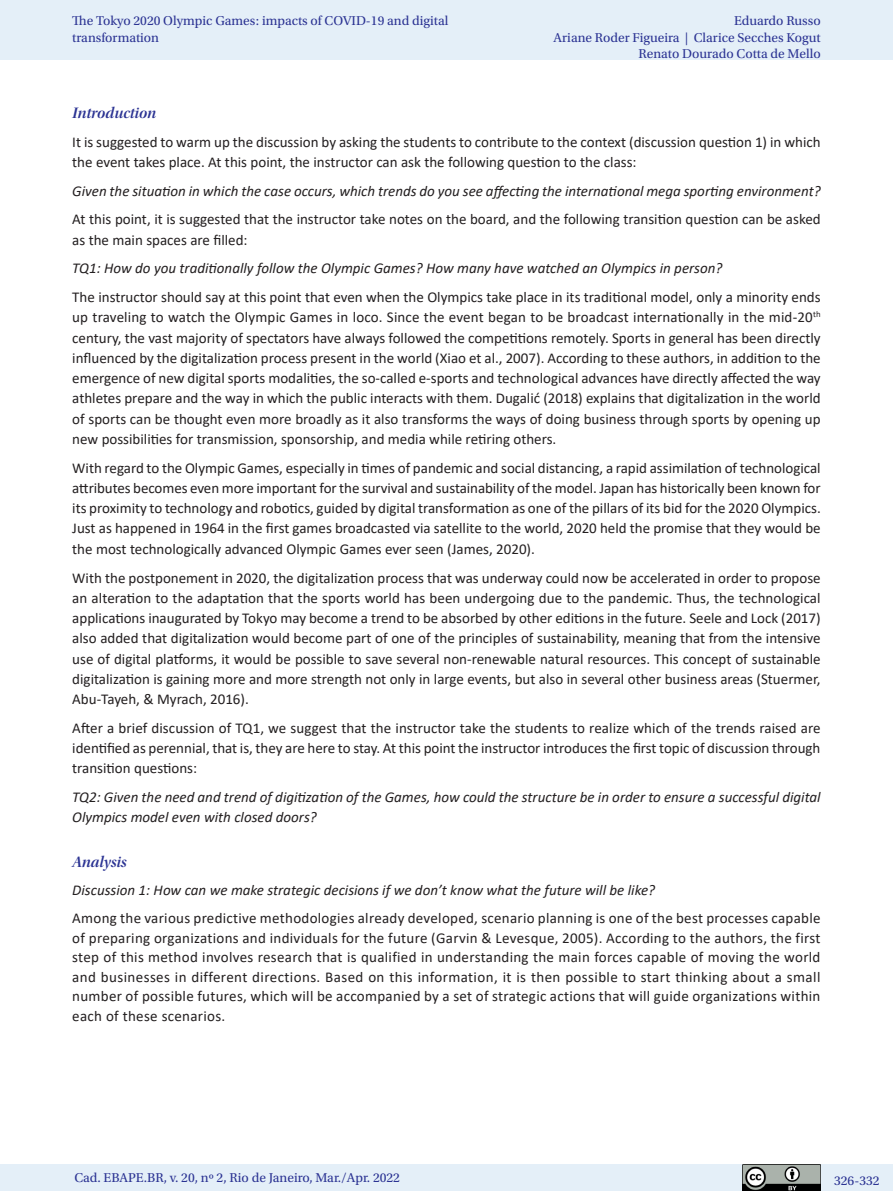
<style>
.page{position:relative;width:893px;height:1191px;background:#fff}
.page>*{position:absolute;margin:0;border:0;box-sizing:border-box;transform-origin:0 0}
._07_2_sub3{font:15.75px "Utopia Std Semibold Disp It";color:#2b3393}
._06_0_texto{font:15px/20.2px "Calibri";color:#231f20;text-align:justify}
._06_0_texto-2{font:italic 15px/20.2px "Calibri";color:#231f20}
.t1{font:13.5px/16.5px "Utopia Std";color:#2b3393}
</style>
<div class="page">
<div style="left:0;top:0;width:893px;height:60px;background:#e4eff8"></div>
<div style="left:0;top:1164px;width:893px;height:27px;background:#e4eff8"></div>
<img style="left:743px;top:1164px;width:78px;height:27px">
<p class="t1" style="left:72px;top:13px;width:378px">The Tokyo 2020 Olympic Games: impacts of COVID-19 and digital transformation</p>
<p class="t1" style="left:554px;top:13px;width:269px;text-align:right">Eduardo Russo<br>Ariane Roder Figueira | Clarice Secches Kogut<br>Renato Dourado Cotta de Mello</p>
<p class="_07_2_sub3" style="left:72px;top:104px;width:85px">Introduction</p>
<p class="_06_0_texto" style="left:72px;top:131px;width:750px">It is suggested to warm up the discussion by asking the students to contribute to the context (discussion question 1) in which the event takes place. At this point, the instructor can ask the following question to the class:</p>
<p class="_06_0_texto-2" style="left:72px;top:180px;width:750px">Given the situation in which the case occurs, which trends do you see affecting the international mega sporting environment?</p>
<p class="_06_0_texto" style="left:72px;top:209px;width:750px">At this point, it is suggested that the instructor take notes on the board, and the following transition question can be asked as the main spaces are filled:</p>
<p class="_06_0_texto-2" style="left:72px;top:258px;width:652px">TQ1: How do you traditionally follow the Olympic Games? How many have watched an Olympics in person?</p>
<p class="_06_0_texto" style="left:72px;top:287px;width:750px">The instructor should say at this point that even when the Olympics take place in its traditional model, only a minority ends up traveling to watch the Olympic Games in loco. Since the event began to be broadcast internationally in the mid-20<sup>th </sup>century, the vast majority of spectators have always followed the competitions remotely. Sports in general has been directly influenced by the digitalization process present in the world (Xiao et al., 2007). According to these authors, in addition to the emergence of new digital sports modalities, the so-called e-sports and technological advances have directly affected the way athletes prepare and the way in which the public interacts with them. Dugalić (2018) explains that digitalization in the world of sports can be thought even more broadly as it also transforms the ways of doing business through sports by opening up new possibilities for transmission, sponsorship, and media while retiring others.</p>
<p class="_06_0_texto" style="left:72px;top:457px;width:750px">With regard to the Olympic Games, especially in times of pandemic and social distancing, a rapid assimilation of technological attributes becomes even more important for the survival and sustainability of the model. Japan has historically been known for its proximity to technology and robotics, guided by digital transformation as one of the pillars of its bid for the 2020 Olympics.<br>Just as happened in 1964 in the first games broadcasted via satellite to the world, 2020 held the promise that they would be the most technologically advanced Olympic Games ever seen (James, 2020).</p>
<p class="_06_0_texto" style="left:72px;top:567px;width:750px">With the postponement in 2020, the digitalization process that was underway could now be accelerated in order to propose an alteration to the adaptation that the sports world has been undergoing due to the pandemic. Thus, the technological applications inaugurated by Tokyo may become a trend to be absorbed by other editions in the future. Seele and Lock (2017) also added that digitalization would become part of one of the principles of sustainability, meaning that from the intensive use of digital platforms, it would be possible to save several non-renewable natural resources. This concept of sustainable digitalization is gaining more and more strength not only in large events, but also in several other business areas (Stuermer, Abu-Tayeh, &amp; Myrach, 2016).</p>
<p class="_06_0_texto" style="left:72px;top:717px;width:750px">After a brief discussion of TQ1, we suggest that the instructor take the students to realize which of the trends raised are identified as perennial, that is, they are here to stay. At this point the instructor introduces the first topic of discussion through transition questions:</p>
<p class="_06_0_texto-2" style="left:72px;top:786px;width:750px">TQ2: Given the need and trend of digitization of the Games, how could the structure be in order to ensure a successful digital<br>Olympics model even with closed doors?</p>
<p class="_07_2_sub3" style="left:72px;top:853px;width:56px">Analysis</p>
<p class="_06_0_texto-2" style="left:72px;top:879px;width:584px">Discussion 1: How can we make strategic decisions if we don’t know what the future will be like?</p>
<p class="_06_0_texto" style="left:72px;top:908px;width:750px;line-height:19.5px">Among the various predictive methodologies already developed, scenario planning is one of the best processes capable of preparing organizations and individuals for the future (Garvin &amp; Levesque, 2005). According to the authors, the first step of this method involves research that is qualified in understanding the main forces capable of moving the world and businesses in different directions. Based on this information, it is then possible to start thinking about a small number of possible futures, which will be accompanied by a set of strategic actions that will guide organizations within each of these scenarios.</p>
<p class="t1" style="left:74px;top:1169px;width:327px">Cad. EBAPE.BR, v. 20, nº 2, Rio de Janeiro, Mar./Apr. 2022</p>
<p class="t1" style="left:834px;top:1172px;width:47px">326-332</p>
</div>
